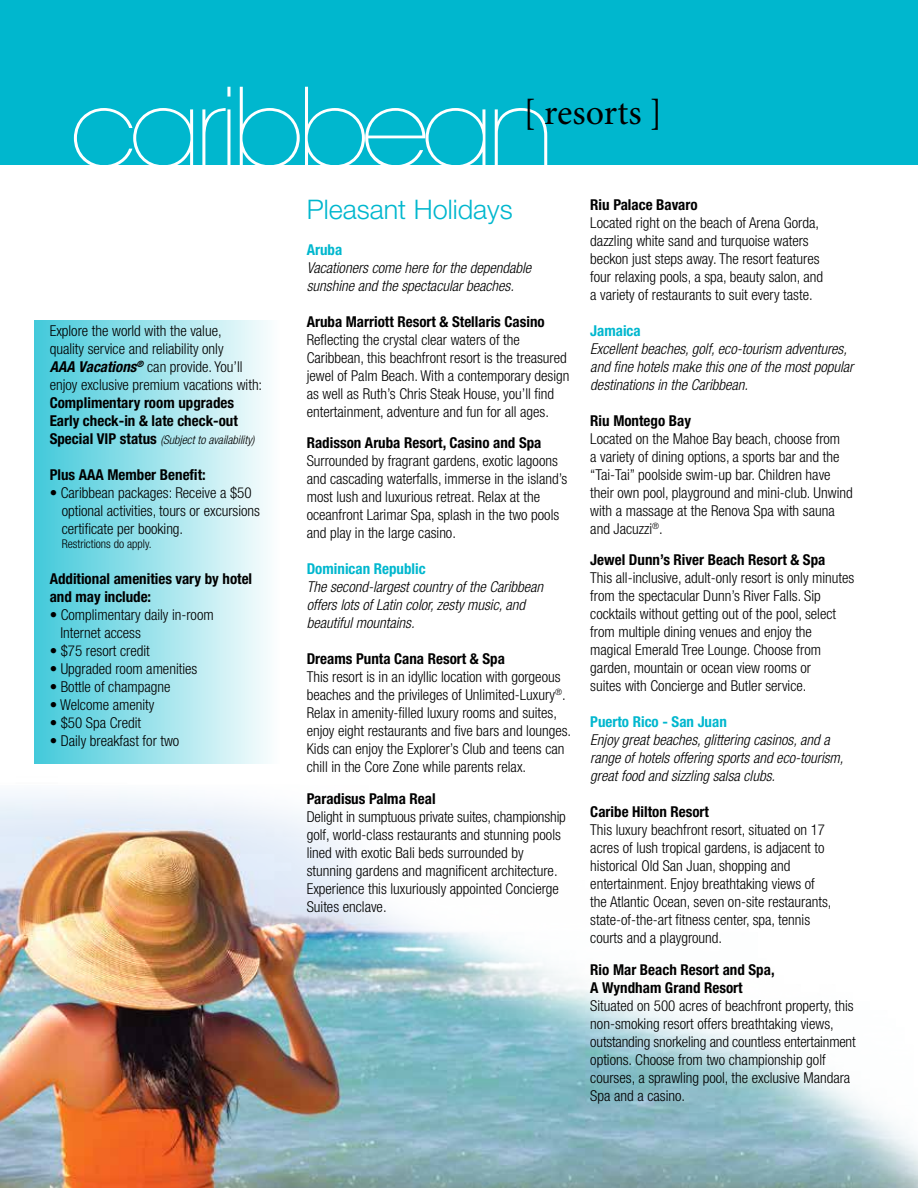
<style>
.page{position:relative;width:918px;height:1188px;background:#fff}
.page>*{position:absolute;margin:0;border:0;box-sizing:border-box;transform-origin:0 0}
.t1{font:200 108px "ITC Avant Garde Std";letter-spacing:-.07em;color:#fff}
.t2{font:36px "Minion Pro";color:#000}
.t3{font:300 27px "Helvetica Neue LT Std";color:#00b7ce}
.t4{font:300 condensed 15px/18px "Helvetica Neue LT Std";color:#000}
.t5{font:italic 300 condensed 15px/18px "Helvetica Neue LT Std";color:#000}
.t6{font:700 condensed 15px/18px "Helvetica Neue LT Std";color:#000}
.t7{font:700 condensed 15px "Helvetica Neue LT Std";color:#00b7ce}
.t8{font:italic 300 condensed 12px "Helvetica Neue LT Std";color:#000}
.t9{font:300 condensed 12px "Helvetica Neue LT Std";color:#000}
.s1{font-weight:700;font-style:italic}
.s2{font-weight:700;font-style:normal;font-size:15px}
</style>
<div class="page">
<img style="left:0;top:793px;width:918px;height:395px">
<div style="left:34px;top:320px;width:246px;height:444px;background:linear-gradient(to right,#42c9da,#fdfefe)"></div>
<div style="left:0;top:0;width:918px;height:165px;background:#00b7ce"></div>
<h1 class="t1" style="left:69px;top:64px;width:488px">caribbean</h1>
<h3 class="t3" style="left:307px;top:192px;width:208px">Pleasant Holidays</h3>
<p class="t7" style="left:307px;top:240px;width:37px">Aruba</p>
<p class="t5" style="left:307px;top:259px;width:226px">Vacationers come here for the dependable sunshine and the spectacular beaches.</p>
<p class="t6" style="left:307px;top:312px;width:240px">Aruba Marriott Resort &amp; Stellaris Casino</p>
<p class="t4" style="left:307px;top:330px;width:264px">Reflecting the crystal clear waters of the Caribbean, this beachfront resort is the treasured jewel of Palm Beach. With a contemporary design as well as Ruth’s Chris Steak House, you’ll find entertainment, adventure and fun for all ages.</p>
<p class="t6" style="left:307px;top:434px;width:236px">Radisson Aruba Resort, Casino and Spa</p>
<p class="t4" style="left:307px;top:452px;width:262px">Surrounded by fragrant gardens, exotic lagoons and cascading waterfalls, immerse in the island’s most lush and luxurious retreat. Relax at the oceanfront Larimar Spa, splash in the two pools and play in the large casino.</p>
<p class="t7" style="left:307px;top:560px;width:121px">Dominican Republic</p>
<p class="t5" style="left:307px;top:578px;width:238px">The second-largest country of the Caribbean offers lots of Latin color, zesty music, and beautiful mountains.</p>
<p class="t6" style="left:307px;top:650px;width:200px">Dreams Punta Cana Resort &amp; Spa</p>
<p class="t4" style="left:307px;top:668px;width:266px">This resort is in an idyllic location with gorgeous beaches and the privileges of Unlimited-Luxury<sup>®</sup>.<br>Relax in amenity-filled luxury rooms and suites, enjoy eight restaurants and five bars and lounges.<br>Kids can enjoy the Explorer’s Club and teens can chill in the Core Zone while parents relax.</p>
<p class="t6" style="left:307px;top:789px;width:130px">Paradisus Palma Real</p>
<p class="t4" style="left:307px;top:807px;width:261px">Delight in sumptuous private suites, championship golf, world-class restaurants and stunning pools lined with exotic Bali beds surrounded by stunning gardens and magnificent architecture.<br>Experience this luxuriously appointed Concierge Suites enclave.</p>
<h2 class="t2" style="left:524px;top:89px;width:140px">[ resorts ]</h2>
<p class="t6" style="left:590px;top:195px;width:109px">Riu Palace Bavaro</p>
<p class="t4" style="left:590px;top:214px;width:234px">Located right on the beach of Arena Gorda, dazzling white sand and turquoise waters beckon just steps away. The resort features four relaxing pools, a spa, beauty salon, and a variety of restaurants to suit every taste.</p>
<p class="t7" style="left:590px;top:322px;width:52px">Jamaica</p>
<p class="t5" style="left:590px;top:340px;width:265px">Excellent beaches, golf, eco-tourism adventures, and fine hotels make this one of the most popular destinations in the Caribbean.</p>
<p class="t6" style="left:590px;top:411px;width:102px">Riu Montego Bay</p>
<p class="t4" style="left:590px;top:430px;width:264px">Located on the Mahoe Bay beach, choose from<br>a variety of dining options, a sports bar and the “Tai-Tai” poolside swim-up bar. Children have their own pool, playground and mini-club. Unwind with a massage at the Renova Spa with sauna and Jacuzzi<sup>®</sup>.</p>
<p class="t6" style="left:590px;top:551px;width:237px">Jewel Dunn’s River Beach Resort &amp; Spa</p>
<p class="t4" style="left:590px;top:569px;width:266px">This all-inclusive, adult-only resort is only minutes from the spectacular Dunn’s River Falls. Sip cocktails without getting out of the pool, select from multiple dining venues and enjoy the magical Emerald Tree Lounge. Choose from garden, mountain or ocean view rooms or<br>suites with Concierge and Butler service.</p>
<p class="t7" style="left:590px;top:713px;width:138px">Puerto Rico - San Juan</p>
<p class="t5" style="left:590px;top:732px;width:255px">Enjoy great beaches, glittering casinos, and a range of hotels offering sports and eco-tourism, great food and sizzling salsa clubs.</p>
<p class="t6" style="left:590px;top:803px;width:120px">Caribe Hilton Resort</p>
<p class="t4" style="left:590px;top:821px;width:243px">This luxury beachfront resort, situated on 17 acres of lush tropical gardens, is adjacent to historical Old San Juan, shopping and entertainment. Enjoy breathtaking views of the Atlantic Ocean, seven on-site restaurants, state-of-the-art fitness center, spa, tennis courts and a playground.</p>
<p class="t6" style="left:590px;top:960px;width:186px">Rio Mar Beach Resort and Spa,<br>A Wyndham Grand Resort</p>
<p class="t4" style="left:590px;top:997px;width:267px">Situated on 500 acres of beachfront property, this non-smoking resort offers breathtaking views, outstanding snorkeling and countless entertainment options. Choose from two championship golf courses, a sprawling pool, the exclusive Mandara Spa and a casino.</p>
<p class="t4" style="left:50px;top:322px;width:214px">Explore the world with the value,<br>quality service and reliability only<br><span class="s1">AAA Vacations</span><sup>®</sup> can provide. You’ll enjoy exclusive premium vacations with:</p>
<p class="t6" style="left:50px;top:394px;width:190px">Complimentary room upgrades<br>Early check-in &amp; late check-out</p>
<p class="t8" style="left:50px;top:433px;width:206px"><span class="s2">Special VIP status</span> (Subject to availability)</p>
<p class="t6" style="left:50px;top:466px;width:158px">Plus AAA Member Benefit:</p>
<p class="t4" style="left:62px;top:484px;width:200px;text-indent:-12px">• Caribbean packages: Receive a $50 optional activities, tours or excursions certificate per booking.</p>
<p class="t9" style="left:62px;top:537px;width:92px">Restrictions do apply.</p>
<p class="t6" style="left:50px;top:569px;width:204px">Additional amenities vary by hotel and may include:</p>
<p class="t4" style="left:60px;top:605px;width:155px;text-indent:-11px">• Complimentary daily in-room<br>Internet access</p>
<p class="t4" style="left:50px;top:641px;width:102px">• $75 resort credit</p>
<p class="t4" style="left:50px;top:659px;width:149px">• Upgraded room amenities</p>
<p class="t4" style="left:50px;top:677px;width:122px">• Bottle of champagne</p>
<p class="t4" style="left:50px;top:695px;width:106px">• Welcome amenity</p>
<p class="t4" style="left:50px;top:713px;width:93px">• $50 Spa Credit</p>
<p class="t4" style="left:50px;top:731px;width:131px">• Daily breakfast for two</p>
</div>
